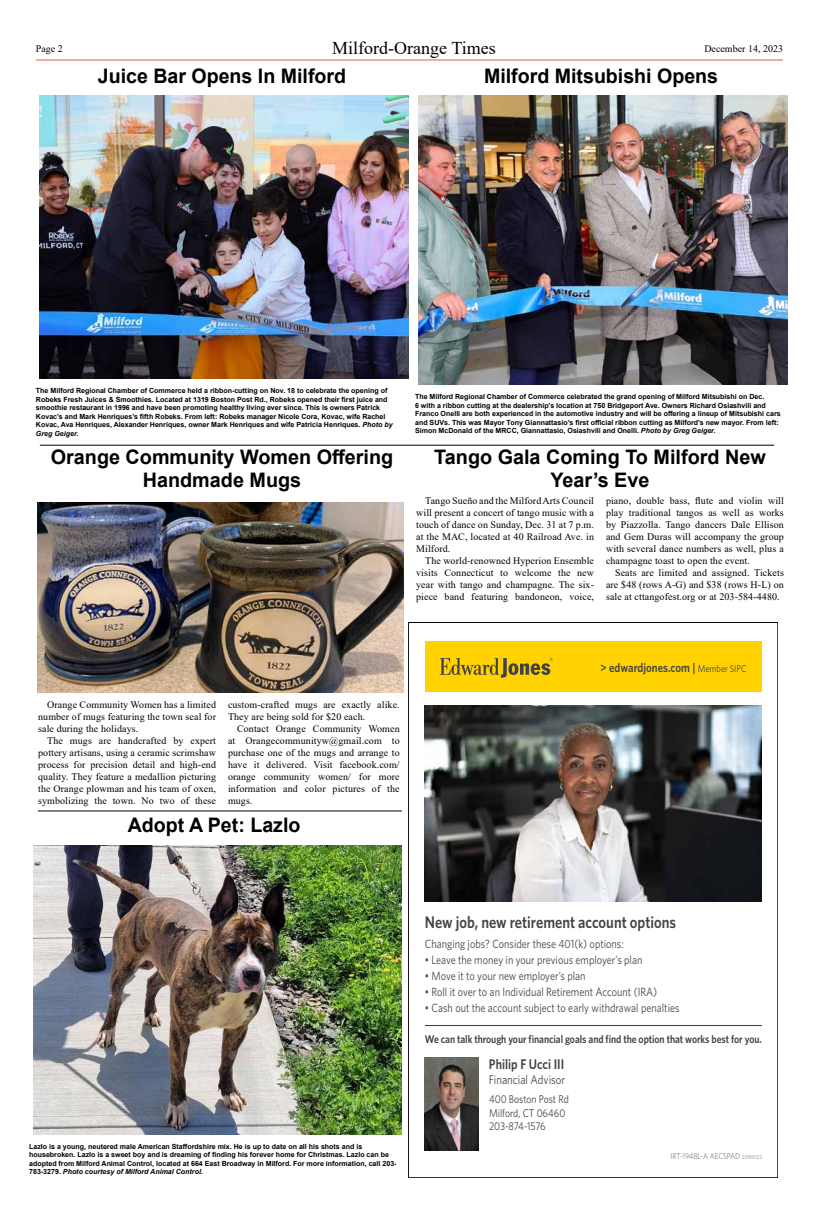
<style>
.page{position:relative;width:819px;height:1224px;background:#fff}
.page>*{position:absolute;margin:0;border:0;box-sizing:border-box;transform-origin:0 0}
.t1{font:700 20px/23px "Arial";color:#000;text-align:center}
.t2{font:18px "Times New Roman";color:#000}
.t3{font:600 16.8px "Whitney";color:#434345;scale:.86 1}
.t4{font:600 14px "Whitney";color:#434345;scale:.86 1}
.t5{font:600 12.6px "Whitney";color:#434345;scale:.86 1}
.t6{font:12.5px "Whitney";color:#434345;scale:.86 1}
.t7{font:11.9px "Whitney";color:#434345;scale:.86 1}
.t8{font:600 11.2px "Whitney";letter-spacing:-.005em;color:#414042;scale:.86 1}
.t9{font:11.2px/13.5px "Whitney";color:#434345;scale:.86 1}
.t10{font:10px/12px "Times New Roman";letter-spacing:.01em;color:#000;text-align:justify}
.t11{font:8.4px "Whitney";color:#808285;scale:.86 1}
.t12{font:700 7.1px/8.5px "Arial";color:#000}
.s1{font-style:italic}
.s2{font-weight:400;font-size:9.8px}
.s3{font-size:5.6px}
</style>
<div class="page">
<hr style="left:36px;top:59px;width:747px;height:1px;background:#f15830">
<img style="left:33px;top:845px;width:369px;height:289px">
<div style="left:425px;top:641px;width:337px;height:51px;background:#ffd200"></div>
<hr style="left:425px;top:1025px;width:337px;height:1px;background:#414042">
<svg style="left:440px;top:657px;width:113px;height:21px"></svg>
<img style="left:425px;top:706px;width:337px;height:195px">
<img style="left:425px;top:1057px;width:53px;height:93px">
<img style="left:419px;top:96px;width:369px;height:289px">
<img style="left:40px;top:96px;width:369px;height:283px">
<img style="left:38px;top:502px;width:366px;height:191px">
<hr style="left:40px;top:445px;width:734px;height:1px;background:#000">
<hr style="left:38px;top:811px;width:364px;height:1px;background:#000">
<h3 class="t10" style="left:36px;top:42px;width:28px">Page 2</h3>
<h2 class="t2" style="left:332px;top:35px;width:165px">Milford-Orange Times</h2>
<h3 class="t10" style="left:704px;top:42px;width:80px">December 14, 2023</h3>
<h1 class="t1" style="left:98px;top:65px;width:250px">Juice Bar Opens In Milford</h1>
<h1 class="t1" style="left:484px;top:65px;width:236px">Milford Mitsubishi Opens</h1>
<p class="t12" style="left:36px;top:387px;width:358px">The Milford Regional Chamber of Commerce held a ribbon-cutting on Nov. 18 to celebrate the opening of Robeks Fresh Juices &amp; Smoothies. Located at 1319 Boston Post Rd., Robeks opened their first juice and smoothie restaurant in 1996 and have been promoting healthy living ever since. This is owners Patrick Kovac’s and Mark Henriques’s fifth Robeks. From left: Robeks manager Nicole Cora, Kovac, wife Rachel Kovac, Ava Henriques, Alexander Henriques, owner Mark Henriques and wife Patricia Henriques. <span class="s1">Photo by Greg Geiger.</span></p>
<h1 class="t1" style="left:51px;top:446px;width:344px">Orange Community Women Offering<br>Handmade Mugs</h1>
<p class="t12" style="left:415px;top:393px;width:367px">The Milford Regional Chamber of Commerce celebrated the grand opening of Milford Mitsubishi on Dec.<br>6 with a ribbon cutting at the dealership’s location at 750 Bridgeport Ave. Owners Richard Osiashvili and Franco Onelli are both experienced in the automotive industry and will be offering a lineup of Mitsubishi cars and SUVs. This was Mayor Tony Giannattasio’s first official ribbon cutting as Milford’s new mayor. From left:<br>Simon McDonald of the MRCC, Giannattasio, Osiashvili and Onelli. <span class="s1">Photo by Greg Geiger.</span></p>
<h1 class="t1" style="left:434px;top:446px;width:333px">Tango Gala Coming To Milford New<br>Year’s Eve</h1>
<h3 class="t10" style="left:416px;top:494px;width:179px;text-indent:9px">Tango Sueño and the Milford Arts Council will present a concert of tango music with a touch of dance on Sunday, Dec. 31 at 7 p.m. at the MAC, located at 40 Railroad Ave. in Milford.</h3>
<h3 class="t10" style="left:416px;top:554px;width:179px;text-indent:9px">The world-renowned Hyperion Ensemble visits Connecticut to welcome the new year with tango and champagne. The six&shy;piece band featuring bandoneon, voice,</h3>
<p class="t10" style="left:606px;top:494px;width:179px">piano, double bass, flute and violin will play traditional tangos as well as works by Piazzolla. Tango dancers Dale Ellison and Gem Duras will accompany the group with several dance numbers as well, plus a champagne toast to open the event.</p>
<h3 class="t10" style="left:606px;top:566px;width:179px;text-indent:9px">Seats are limited and assigned. Tickets are $48 (rows A-G) and $38 (rows H-L) on sale at cttangofest.org or at 203-584-4480.</h3>
<h3 class="t10" style="left:38px;top:698px;width:179px;text-indent:9px">Orange Community Women has a limited number of mugs featuring the town seal for sale during the holidays.</h3>
<p class="t10" style="left:38px;top:734px;width:179px;text-indent:9px">The mugs are handcrafted by expert pottery artisans, using a ceramic scrimshaw process for precision detail and high-end quality. They feature a medallion picturing the Orange plowman and his team of oxen, symbolizing the town. No two of these</p>
<h3 class="t10" style="left:228px;top:698px;width:173px">custom-crafted mugs are exactly alike.<br>They are being sold for $20 each.</h3>
<h3 class="t10" style="left:228px;top:722px;width:173px;text-indent:9px">Contact Orange Community Women at Orangecommunityw@gmail.com to purchase one of the mugs and arrange to have it delivered. Visit facebook.com/ orange community women/ for more information and color pictures of the mugs.</h3>
<h1 class="t1" style="left:128px;top:814px;width:174px">Adopt A Pet: Lazlo</h1>
<h3 class="t5" style="left:600px;top:660px;width:171px">&gt; edwardjones.com | <span class="s2">Member SIPC</span></h3>
<p class="t12" style="left:29px;top:1142px;width:369px">Lazlo is a young, neutered male American Staffordshire mix. He is up to date on all his shots and is housebroken. Lazlo is a sweet boy and is dreaming of finding his forever home for Christmas. Lazlo can be adopted from Milford Animal Control, located at 664 East Broadway in Milford. For more information, call 203- 783-3279. <span class="s1">Photo courtesy of Milford Animal Control.</span></p>
<h3 class="t3" style="left:425px;top:911px;width:293px">New job, new retirement account options</h3>
<h3 class="t7" style="left:425px;top:936px;width:233px">Changing jobs? Consider these 401(k) options:</h3>
<h3 class="t7" style="left:425px;top:952px;width:254px">• Leave the money in your previous employer’s plan</h3>
<h3 class="t7" style="left:425px;top:968px;width:188px">• Move it to your new employer’s plan</h3>
<h3 class="t7" style="left:425px;top:984px;width:272px">• Roll it over to an Individual Retirement Account (IRA)</h3>
<h3 class="t7" style="left:425px;top:1000px;width:298px">• Cash out the account subject to early withdrawal penalties</h3>
<h3 class="t8" style="left:425px;top:1031px;width:393px">We can talk through your financial goals and find the option that works best for you.</h3>
<h3 class="t4" style="left:489px;top:1055px;width:89px">Philip F Ucci III</h3>
<h3 class="t6" style="left:489px;top:1072px;width:90px">Financial Advisor</h3>
<h3 class="t9" style="left:489px;top:1092px;width:94px">400 Boston Post Rd<br>Milford, CT 06460<br>203-874-1576</h3>
<p class="t11" style="left:671px;top:1151px;width:108px">IRT-1948L-A AECSPAD <span class="s3">20740123</span></p>
</div>
